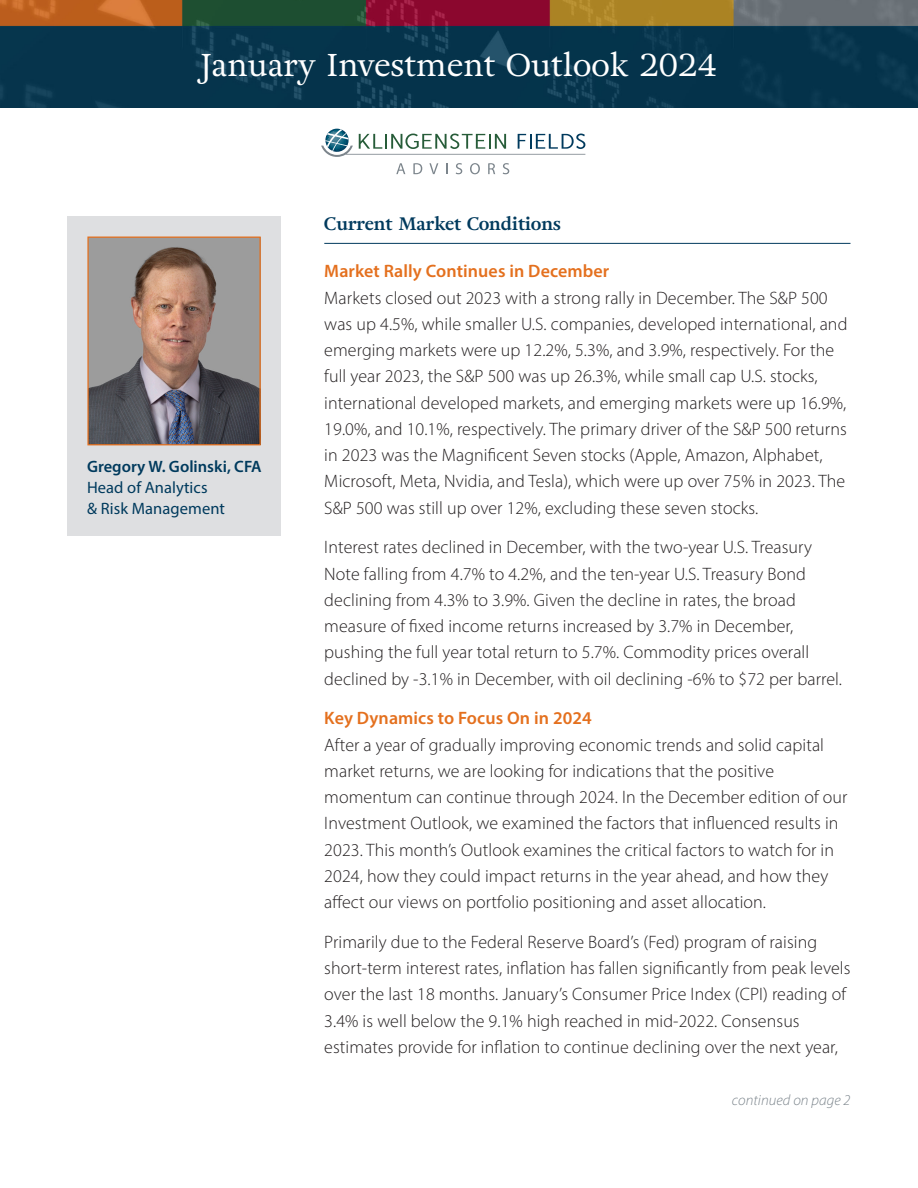
<style>
.page{position:relative;width:918px;height:1188px;background:#fff}
.page>*{position:absolute;margin:0;border:0;box-sizing:border-box;transform-origin:0 0}
.t1{font:31.5px "Adriane Text";color:#fff}
.copy{font:300 18px/26.2px "Myriad Pro";letter-spacing:.005em;color:#231f20}
.Subhead_Orange{font:600 18px "Myriad Pro";letter-spacing:.005em;color:#e4701e}
.Section_header{font:700 18px "Adriane Text";color:#003a5d}
.copy-2{font:16.5px/21px "Myriad Pro";letter-spacing:.005em;color:#003a5d}
.t2{font:600 16.5px "Myriad Pro";color:#003a5d}
.copy-3{font:italic 300 15px "Myriad Pro";letter-spacing:.005em;color:#7c858c}
</style>
<div class="page">
<svg style="left:321px;top:129px;width:264px;height:28px"></svg>
<svg style="left:396px;top:163px;width:9px;height:11px"></svg>
<svg style="left:413px;top:163px;width:9px;height:11px"></svg>
<svg style="left:429px;top:163px;width:9px;height:11px"></svg>
<svg style="left:456px;top:163px;width:6px;height:11px"></svg>
<svg style="left:470px;top:163px;width:10px;height:11px"></svg>
<svg style="left:488px;top:163px;width:7px;height:11px"></svg>
<svg style="left:503px;top:163px;width:6px;height:11px"></svg>
<img style="left:0;top:0;width:918px;height:108px">
<div style="left:68px;top:216px;width:213px;height:320px;background:#dedfe1"></div>
<hr style="left:324px;top:243px;width:526px;height:1px;background:#003a5d">
<img style="left:89px;top:239px;width:170px;height:204px">
<div style="left:87px;top:237px;width:174px;height:208px;border:1px solid #e4701e"></div>
<h1 class="t1" style="left:201px;top:43px;width:518px">January Investment Outlook 2024</h1>
<p class="t2" style="left:87px;top:455px;width:176px">Gregory W. Golinski, CFA</p>
<p class="copy-2" style="left:87px;top:476px;width:139px">Head of Analytics<br>&amp; Risk Management</p>
<p class="Section_header" style="left:324px;top:211px;width:238px">Current Market Conditions</p>
<p class="Subhead_Orange" style="left:324px;top:260px;width:286px">Market Rally Continues in December</p>
<p class="copy" style="left:324px;top:284px;width:525px">Markets closed out 2023 with a strong rally in December. The S&amp;P 500 was up 4.5%, while smaller U.S. companies, developed international, and emerging markets were up 12.2%, 5.3%, and 3.9%, respectively. For the full year 2023, the S&amp;P 500 was up 26.3%, while small cap U.S. stocks, international developed markets, and emerging markets were up 16.9%, 19.0%, and 10.1%, respectively. The primary driver of the S&amp;P 500 returns in 2023 was the Magnificent Seven stocks (Apple, Amazon, Alphabet, Microsoft, Meta, Nvidia, and Tesla), which were up over 75% in 2023. The S&amp;P 500 was still up over 12%, excluding these seven stocks.</p>
<p class="copy" style="left:324px;top:534px;width:519px">Interest rates declined in December, with the two-year U.S. Treasury Note falling from 4.7% to 4.2%, and the ten-year U.S. Treasury Bond declining from 4.3% to 3.9%. Given the decline in rates, the broad measure of fixed income returns increased by 3.7% in December, pushing the full year total return to 5.7%. Commodity prices overall declined by -3.1% in December, with oil declining -6% to $72 per barrel.</p>
<p class="Subhead_Orange" style="left:324px;top:707px;width:269px">Key Dynamics to Focus On in 2024</p>
<p class="copy" style="left:324px;top:731px;width:525px">After a year of gradually improving economic trends and solid capital market returns, we are looking for indications that the positive momentum can continue through 2024. In the December edition of our Investment Outlook, we examined the factors that influenced results in 2023. This month’s Outlook examines the critical factors to watch for in 2024, how they could impact returns in the year ahead, and how they affect our views on portfolio positioning and asset allocation.</p>
<p class="copy" style="left:324px;top:929px;width:528px">Primarily due to the Federal Reserve Board’s (Fed) program of raising short-term interest rates, inflation has fallen significantly from peak levels over the last 18 months. January’s Consumer Price Index (CPI) reading of 3.4% is well below the 9.1% high reached in mid-2022. Consensus estimates provide for inflation to continue declining over the next year,</p>
<p class="copy-3" style="left:732px;top:1091px;width:120px">continued on page 2</p>
</div>
